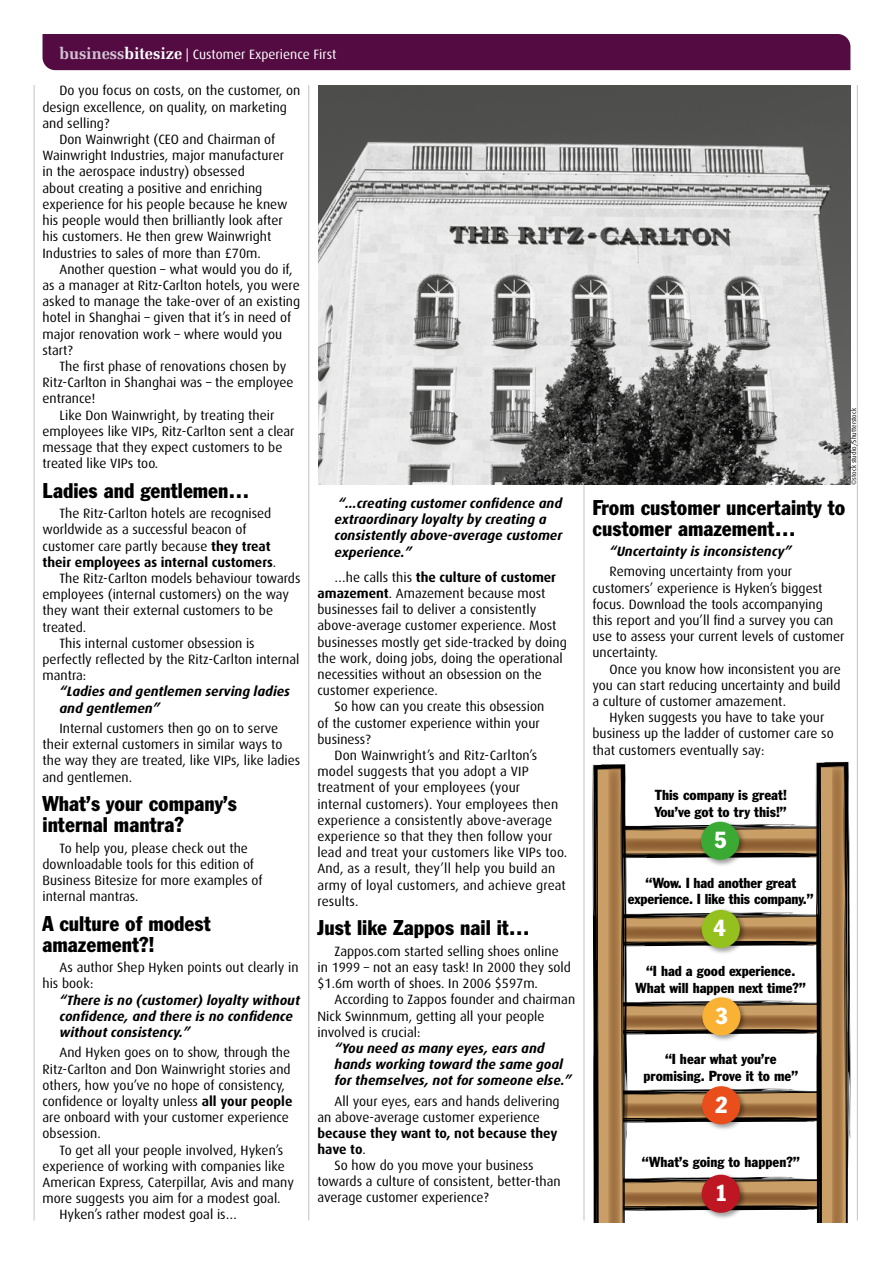
<style>
.page{position:relative;width:893px;height:1263px;background:#fff}
.page>*{position:absolute;margin:0;border:0;box-sizing:border-box;transform-origin:0 0}
.t1{font:condensed 22.8px "Franklin Gothic BT";color:#fff}
.SUBHEAD{font:condensed 21px/21px "Franklin Gothic BT";color:#000}
.t2{font:condensed 14.25px/16.5px "Franklin Gothic BT";color:#000;text-align:center}
.body{font:13.5px/16.2px "Dax";color:#000}
.QUOTE{font:italic 700 13.5px/16.2px "Dax";color:#000}
.body2{font:13.5px "Dax";color:#fff}
.body2-2{font:6.75px "Dax";color:#000}
.s1{font-family:"Zapf Elliptical 711 BT";font-weight:700;font-size:16.5px;color:#d3c4d4}
.s2{font-family:"Zapf Elliptical 711 BT";font-weight:700;font-size:16.5px}
.s3{font-weight:700}
</style>
<div class="page">
<hr style="left:308px;top:85px;width:1px;height:1135px;background:#c6c6c6">
<hr style="left:583px;top:85px;width:1px;height:1135px;background:#c6c6c6">
<hr style="left:34px;top:85px;width:1px;height:1135px;background:#c6c6c6">
<hr style="left:857px;top:85px;width:1px;height:1135px;background:#c6c6c6">
<div style="left:43px;top:34px;width:807px;height:36px;background:#530b42"></div>
<img style="left:318px;top:85px;width:532px;height:400px">
<svg style="left:592px;top:762px;width:258px;height:460px"></svg>
<svg style="left:608px;top:769px;width:12px;height:453px;background:#aa7d4b"></svg>
<div style="left:832px;top:768px;width:11px;height:454px;background:#a57847"></div>
<img style="left:698px;top:1170px;width:50px;height:51px">
<div style="left:702px;top:1175px;width:38px;height:38px;background:#be1622;border-radius:50%"></div>
<img style="left:698px;top:1082px;width:50px;height:50px">
<div style="left:702px;top:1086px;width:38px;height:38px;background:#e94e1b;border-radius:50%"></div>
<img style="left:698px;top:993px;width:51px;height:51px">
<div style="left:702px;top:997px;width:38px;height:38px;background:#f9b234;border-radius:50%"></div>
<img style="left:698px;top:906px;width:50px;height:50px">
<div style="left:702px;top:910px;width:38px;height:38px;background:#95c11f;border-radius:50%"></div>
<img style="left:697px;top:818px;width:50px;height:50px">
<div style="left:701px;top:822px;width:38px;height:38px;background:#3aaa35;border-radius:50%"></div>
<p class="body2" style="left:60px;top:47px;width:279px"><span class="s1">business</span><span class="s2">bitesize</span> | Customer Experience First</p>
<p class="body" style="left:43px;top:83px;width:259px;text-indent:17px">Do you focus on costs, on the customer, on design excellence, on quality, on marketing and selling?</p>
<p class="body" style="left:43px;top:131px;width:247px;text-indent:17px">Don Wainwright (CEO and Chairman of Wainwright Industries, major manufacturer in the aerospace industry) obsessed<br>about creating a positive and enriching experience for his people because he knew his people would then brilliantly look after his customers. He then grew Wainwright Industries to sales of more than £70m.</p>
<p class="body" style="left:43px;top:261px;width:259px;text-indent:17px">Another question – what would you do if, as a manager at Ritz-Carlton hotels, you were asked to manage the take-over of an existing hotel in Shanghai – given that it’s in need of major renovation work – where would you start?</p>
<p class="body" style="left:43px;top:358px;width:253px;text-indent:17px">The first phase of renovations chosen by<br>Ritz-Carlton in Shanghai was – the employee entrance!</p>
<p class="body" style="left:43px;top:407px;width:254px;text-indent:17px">Like Don Wainwright, by treating their employees like VIPs, Ritz-Carlton sent a clear message that they expect customers to be treated like VIPs too.</p>
<p class="SUBHEAD" style="left:43px;top:479px;width:209px">Ladies and gentlemen…</p>
<p class="body" style="left:43px;top:505px;width:235px;text-indent:17px">The Ritz-Carlton hotels are recognised worldwide as a successful beacon of customer care partly because <span class="s3">they treat their employees as internal customers</span>.</p>
<p class="body" style="left:43px;top:570px;width:259px;text-indent:17px">The Ritz-Carlton models behaviour towards employees (internal customers) on the way they want their external customers to be treated.</p>
<p class="body" style="left:43px;top:635px;width:258px;text-indent:17px">This internal customer obsession is perfectly reflected by the Ritz-Carlton internal mantra:</p>
<p class="QUOTE" style="left:60px;top:684px;width:232px">“Ladies and gentlemen serving ladies and gentlemen”</p>
<p class="body" style="left:43px;top:720px;width:259px;text-indent:17px">Internal customers then go on to serve their external customers in similar ways to the way they are treated, like VIPs, like ladies and gentlemen.</p>
<p class="SUBHEAD" style="left:43px;top:792px;width:196px">What’s your company’s internal mantra?</p>
<p class="body" style="left:43px;top:840px;width:222px;text-indent:17px">To help you, please check out the downloadable tools for this edition of<br>Business Bitesize for more examples of internal mantras.</p>
<p class="SUBHEAD" style="left:43px;top:912px;width:170px">A culture of modest amazement?!</p>
<p class="body" style="left:43px;top:959px;width:258px;text-indent:17px">As author Shep Hyken points out clearly in his book:</p>
<p class="QUOTE" style="left:60px;top:992px;width:242px">“There is no (customer) loyalty without confidence, and there is no confidence without consistency.”</p>
<p class="body" style="left:43px;top:1045px;width:251px;text-indent:17px">And Hyken goes on to show, through the Ritz-Carlton and Don Wainwright stories and others, how you’ve no hope of consistency, confidence or loyalty unless <span class="s3">all your people </span>are onboard with your customer experience obsession.</p>
<p class="body" style="left:43px;top:1142px;width:253px;text-indent:17px">To get all your people involved, Hyken’s experience of working with companies like American Express, Caterpillar, Avis and many more suggests you aim for a modest goal.</p>
<p class="body" style="left:60px;top:1207px;width:179px">Hyken’s rather modest goal is…</p>
<p class="QUOTE" style="left:334px;top:495px;width:229px">“…creating customer confidence and extraordinary loyalty by creating a consistently above-average customer experience.”</p>
<p class="body" style="left:317px;top:569px;width:251px;text-indent:17px">…he calls this <span class="s3">the culture of customer amazement</span>. Amazement because most businesses fail to deliver a consistently above-average customer experience. Most businesses mostly get side-tracked by doing the work, doing jobs, doing the operational necessities without an obsession on the customer experience.</p>
<p class="body" style="left:317px;top:699px;width:228px;text-indent:17px">So how can you create this obsession of the customer experience within your business?</p>
<p class="body" style="left:317px;top:747px;width:251px;text-indent:17px">Don Wainwright’s and Ritz-Carlton’s model suggests that you adopt a VIP treatment of your employees (your internal customers). Your employees then experience a consistently above-average experience so that they then follow your lead and treat your customers like VIPs too.<br>And, as a result, they’ll help you build an army of loyal customers, and achieve great results.</p>
<p class="SUBHEAD" style="left:317px;top:917px;width:214px">Just like Zappos nail it…</p>
<p class="body" style="left:317px;top:943px;width:255px;text-indent:17px">Zappos.com started selling shoes online in 1999 – not an easy task! In 2000 they sold $1.6m worth of shoes. In 2006 $597m.</p>
<p class="body" style="left:317px;top:992px;width:259px;text-indent:17px">According to Zappos founder and chairman<br>Nick Swinnmum, getting all your people involved is crucial:</p>
<p class="QUOTE" style="left:334px;top:1040px;width:239px">“You need as many eyes, ears and hands working toward the same goal for themselves, not for someone else.”</p>
<p class="body" style="left:317px;top:1093px;width:244px;text-indent:17px">All your eyes, ears and hands delivering an above-average customer experience <span class="s3">because they want to, not because they have to</span>.</p>
<p class="body" style="left:317px;top:1158px;width:245px;line-height:15.8px;text-indent:17px">So how do you move your business towards a culture of consistent, better-than average customer experience?</p>
<p class="body2-2" style="left:850px;top:485px;width:79px;rotate:-90deg">©stock studio/Shutterstock</p>
<p class="SUBHEAD" style="left:592px;top:496px;width:254px">From customer uncertainty to customer amazement…</p>
<p class="QUOTE" style="left:609px;top:543px;width:184px">“Uncertainty is inconsistency”</p>
<p class="body" style="left:592px;top:564px;width:253px;text-indent:17px">Removing uncertainty from your customers’ experience is Hyken’s biggest focus. Download the tools accompanying this report and you’ll find a survey you can use to assess your current levels of customer uncertainty.</p>
<p class="body" style="left:592px;top:661px;width:250px;text-align:justify;text-indent:17px">Once you know how inconsistent you are you can start reducing uncertainty and build a culture of customer amazement.</p>
<p class="body" style="left:592px;top:710px;width:243px;text-indent:17px">Hyken suggests you have to take your business up the ladder of customer care so that customers eventually say:</p>
<p class="t2" style="left:655px;top:787px;width:134px;text-align:left">This company is great!<br>You’ve got to try this!”</p>
<p class="t1" style="left:714px;top:825px;width:14px">5</p>
<p class="t2" style="left:628px;top:874px;width:187px">“Wow. I had another great experience. I like this company.”</p>
<p class="t1" style="left:713px;top:913px;width:14px">4</p>
<p class="t2" style="left:636px;top:963px;width:172px">“I had a good experience.<br>What will happen next time?”</p>
<p class="t1" style="left:715px;top:1001px;width:14px">3</p>
<p class="t2" style="left:643px;top:1050px;width:156px">“I hear what you’re promising. Prove it to me”</p>
<p class="t1" style="left:715px;top:1089px;width:14px">2</p>
<p class="t2" style="left:642px;top:1153px;width:160px">“What’s going to happen?”</p>
<p class="t1" style="left:715px;top:1178px;width:14px">1</p>
</div>
